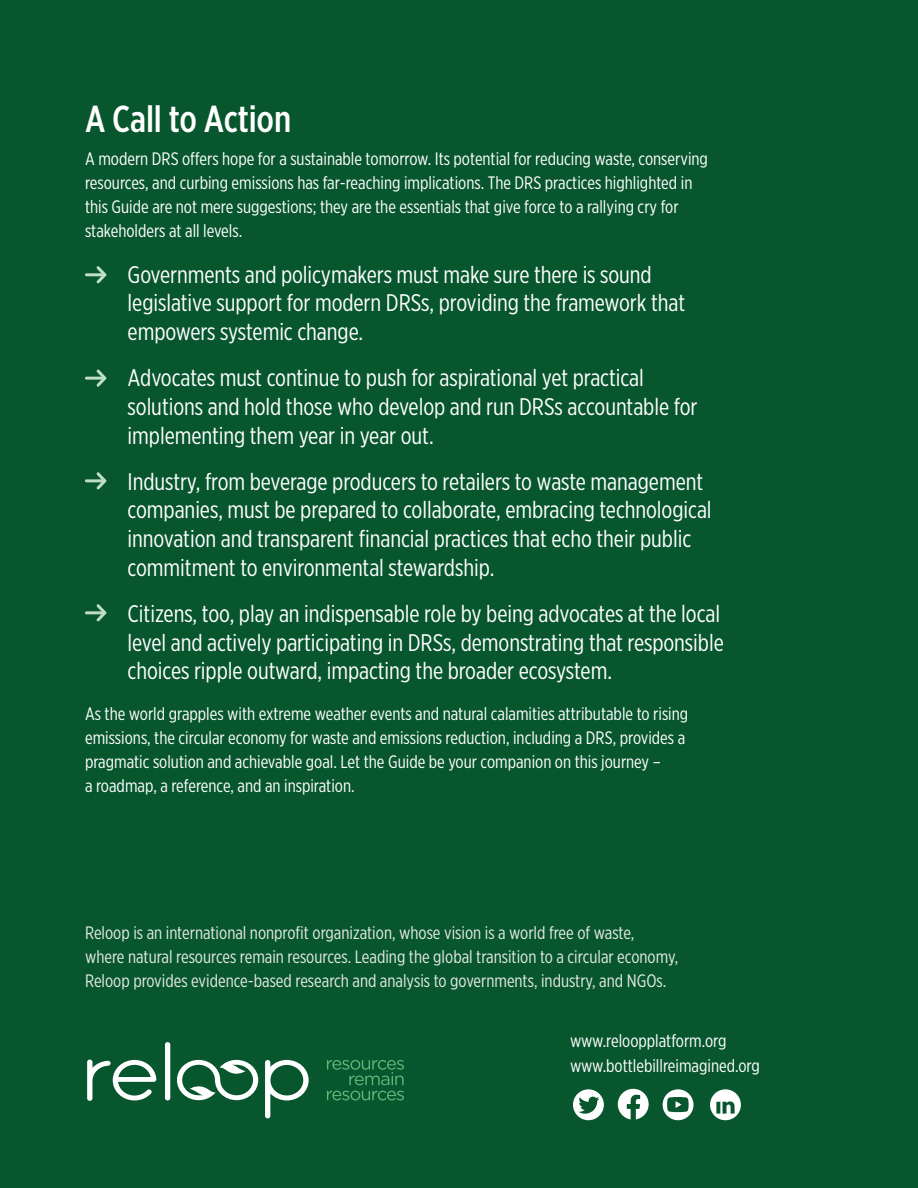
<style>
.page{position:relative;width:918px;height:1188px;background:#07562d}
.page>*{position:absolute;margin:0;border:0;box-sizing:border-box;transform-origin:0 0}
.t1{font:500 37.5px "Gotham X Narrow";letter-spacing:-.005em;color:#fff}
.t2{font:24px/28.8px "Gotham X Narrow";letter-spacing:-.005em;color:#fff}
.t3{font:18px/24px "Gotham X Narrow";color:#fff}
.t4{font:18px/24px "Gotham X Narrow";color:#e5eae4}
</style>
<div class="page">
<svg style="left:94px;top:266px;width:13px;height:18px"></svg>
<hr style="left:86px;top:273px;width:19px;height:3px;background:#bedec7">
<svg style="left:94px;top:369px;width:13px;height:18px"></svg>
<hr style="left:86px;top:377px;width:19px;height:3px;background:#bedec7">
<svg style="left:94px;top:472px;width:13px;height:18px"></svg>
<hr style="left:86px;top:479px;width:19px;height:3px;background:#bedec7">
<svg style="left:94px;top:604px;width:13px;height:18px"></svg>
<hr style="left:86px;top:611px;width:19px;height:3px;background:#bedec7">
<div style="left:165px;top:1042px;width:5px;height:58px;background:#fff;border-radius:3px"></div>
<svg style="left:87px;top:1060px;width:69px;height:41px"></svg>
<svg style="left:265px;top:1060px;width:44px;height:58px"></svg>
<svg style="left:177px;top:1060px;width:81px;height:40px"></svg>
<svg style="left:327px;top:1091px;width:77px;height:9px"></svg>
<svg style="left:327px;top:1060px;width:77px;height:25px"></svg>
<div style="left:573px;top:1089px;width:31px;height:31px;background:#fff;border-radius:50%"></div>
<svg style="left:578px;top:1097px;width:21px;height:17px"></svg>
<svg style="left:618px;top:1089px;width:31px;height:31px"></svg>
<div style="left:663px;top:1089px;width:31px;height:31px;background:#fff;border-radius:50%"></div>
<svg style="left:667px;top:1097px;width:22px;height:15px"></svg>
<div style="left:710px;top:1089px;width:31px;height:31px;background:#fff;border-radius:50%"></div>
<svg style="left:716px;top:1101px;width:19px;height:13px"></svg>
<h1 class="t1" style="left:85px;top:96px;width:208px">A Call to Action</h1>
<p class="t3" style="left:85px;top:146px;width:624px">A modern DRS offers hope for a sustainable tomorrow. Its potential for reducing waste, conserving resources, and curbing emissions has far-reaching implications. The DRS practices highlighted in this Guide are not mere suggestions; they are the essentials that give force to a rallying cry for stakeholders at all levels.</p>
<p class="t2" style="left:128px;top:259px;width:559px">Governments and policymakers must make sure there is sound legislative support for modern DRSs, providing the framework that empowers systemic change.</p>
<p class="t2" style="left:128px;top:363px;width:571px">Advocates must continue to push for aspirational yet practical solutions and hold those who develop and run DRSs accountable for implementing them year in year out.</p>
<p class="t2" style="left:128px;top:466px;width:586px">Industry, from beverage producers to retailers to waste management companies, must be prepared to collaborate, embracing technological innovation and transparent financial practices that echo their public commitment to environmental stewardship.</p>
<p class="t2" style="left:128px;top:599px;width:598px">Citizens, too, play an indispensable role by being advocates at the local level and actively participating in DRSs, demonstrating that responsible choices ripple outward, impacting the broader ecosystem.</p>
<p class="t3" style="left:85px;top:702px;width:605px">As the world grapples with extreme weather events and natural calamities attributable to rising emissions, the circular economy for waste and emissions reduction, including a DRS, provides a pragmatic solution and achievable goal. Let the Guide be your companion on this journey –<br>a roadmap, a reference, and an inspiration.</p>
<p class="t4" style="left:85px;top:920px;width:595px">Reloop is an international nonprofit organization, whose vision is a world free of waste, where natural resources remain resources. Leading the global transition to a circular economy,<br>Reloop provides evidence-based research and analysis to governments, industry, and NGOs.</p>
<p class="t3" style="left:570px;top:1027px;width:191px;line-height:25.5px">www.reloopplatform.org www.bottlebillreimagined.org</p>
</div>
